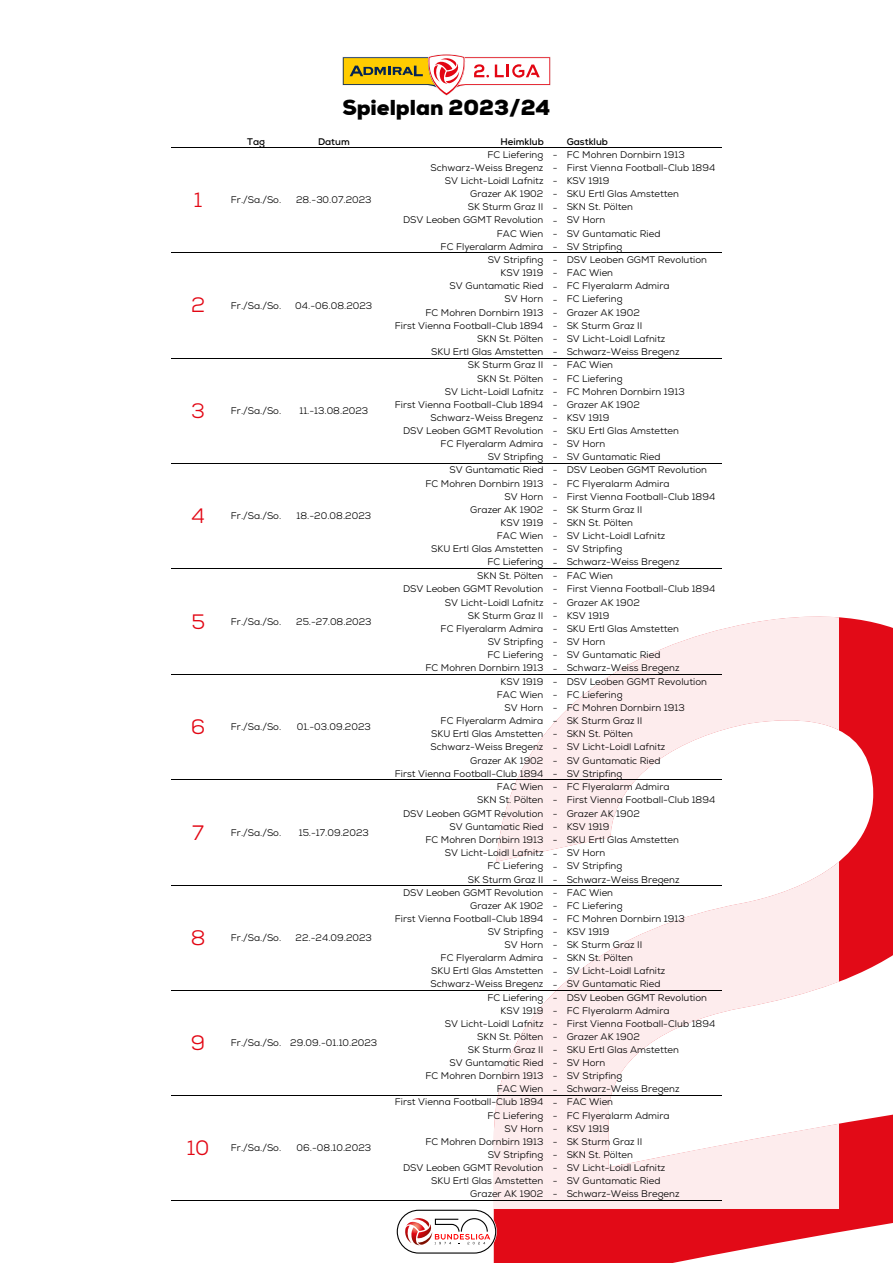
<style>
.page{position:relative;width:893px;height:1263px;background:#fff}
.page>*{position:absolute;margin:0;border:0;box-sizing:border-box;transform-origin:0 0}
.t1{font:900 21px "Nexa";color:#000}
.t2{font:20.85px "Nexa";color:#e20613}
.t3{font:9.6px "Nexa";color:#000}
.t4{font:700 9.6px "Nexa";color:#000}
.s1{font-size:20.85px;color:#e20613}
</style>
<div class="page">
<svg style="left:494px;top:617px;width:399px;height:646px;fill:#e20a17"></svg>
<svg style="left:494px;top:616px;width:345px;height:593px"></svg>
<hr style="left:171px;top:147px;width:551px;height:1px;background:#000">
<hr style="left:171px;top:253px;width:551px;height:1px;background:#000">
<hr style="left:171px;top:358px;width:551px;height:1px;background:#000">
<hr style="left:171px;top:463px;width:551px;height:1px;background:#000">
<hr style="left:171px;top:568px;width:551px;height:1px;background:#000">
<hr style="left:171px;top:674px;width:551px;height:1px;background:#000">
<hr style="left:171px;top:779px;width:551px;height:1px;background:#000">
<hr style="left:171px;top:885px;width:551px;height:1px;background:#000">
<hr style="left:171px;top:990px;width:551px;height:1px;background:#000">
<hr style="left:171px;top:1095px;width:551px;height:1px;background:#000">
<hr style="left:171px;top:1200px;width:551px;height:1px;background:#000">
<svg style="left:396px;top:1209px;width:101px;height:45px"></svg>
<svg style="left:397px;top:1210px;width:99px;height:43px"></svg>
<svg style="left:342px;top:54px;width:209px;height:42px"></svg>
<h1 class="t1" style="left:342px;top:93px;width:210px">Spielplan 2023/24</h1>
<p class="t4" style="left:247px;top:135px;width:19px">Tag</p>
<p class="t4" style="left:318px;top:135px;width:33px">Datum</p>
<p class="t4" style="left:500px;top:135px;width:45px">Heimklub</p>
<p class="t4" style="left:567px;top:135px;width:43px">Gastklub</p>
<p class="t3" style="left:487px;top:148px;width:199px">FC Liefering - FC Mohren Dornbirn 1913</p>
<p class="t3" style="left:431px;top:162px;width:286px">Schwarz-Weiss Bregenz - First Vienna Football-Club 1894</p>
<p class="t3" style="left:445px;top:175px;width:166px">SV Licht-Loidl Lafnitz - KSV 1919</p>
<p class="t3" style="left:470px;top:188px;width:210px">Grazer AK 1902 - SKU Ertl Glas Amstetten</p>
<p class="t3" style="left:468px;top:201px;width:167px">SK Sturm Graz II - SKN St. Pölten</p>
<p class="t3" style="left:403px;top:214px;width:204px">DSV Leoben GGMT Revolution - SV Horn</p>
<p class="t3" style="left:497px;top:227px;width:165px">FAC Wien - SV Guntamatic Ried</p>
<p class="t3" style="left:441px;top:240px;width:183px">FC Flyeralarm Admira - SV Stripfing</p>
<p class="t3" style="left:488px;top:254px;width:221px">SV Stripfing - DSV Leoben GGMT Revolution</p>
<p class="t3" style="left:501px;top:267px;width:114px">KSV 1919 - FAC Wien</p>
<p class="t3" style="left:450px;top:280px;width:221px">SV Guntamatic Ried - FC Flyeralarm Admira</p>
<p class="t3" style="left:505px;top:293px;width:119px">SV Horn - FC Liefering</p>
<p class="t3" style="left:425px;top:306px;width:216px">FC Mohren Dornbirn 1913 - Grazer AK 1902</p>
<p class="t3" style="left:395px;top:319px;width:249px">First Vienna Football-Club 1894 - SK Sturm Graz II</p>
<p class="t3" style="left:477px;top:332px;width:190px">SKN St. Pölten - SV Licht-Loidl Lafnitz</p>
<p class="t3" style="left:431px;top:345px;width:250px">SKU Ertl Glas Amstetten - Schwarz-Weiss Bregenz</p>
<p class="t3" style="left:468px;top:359px;width:147px">SK Sturm Graz II - FAC Wien</p>
<p class="t3" style="left:477px;top:372px;width:147px">SKN St. Pölten - FC Liefering</p>
<p class="t3" style="left:445px;top:385px;width:241px">SV Licht-Loidl Lafnitz - FC Mohren Dornbirn 1913</p>
<p class="t3" style="left:395px;top:398px;width:246px">First Vienna Football-Club 1894 - Grazer AK 1902</p>
<p class="t3" style="left:431px;top:411px;width:180px">Schwarz-Weiss Bregenz - KSV 1919</p>
<p class="t3" style="left:403px;top:424px;width:277px">DSV Leoben GGMT Revolution - SKU Ertl Glas Amstetten</p>
<p class="t3" style="left:441px;top:438px;width:166px">FC Flyeralarm Admira - SV Horn</p>
<p class="t3" style="left:488px;top:451px;width:174px">SV Stripfing - SV Guntamatic Ried</p>
<p class="t3" style="left:450px;top:464px;width:259px">SV Guntamatic Ried - DSV Leoben GGMT Revolution</p>
<p class="t3" style="left:425px;top:477px;width:246px">FC Mohren Dornbirn 1913 - FC Flyeralarm Admira</p>
<p class="t3" style="left:505px;top:490px;width:212px">SV Horn - First Vienna Football-Club 1894</p>
<p class="t3" style="left:470px;top:503px;width:173px">Grazer AK 1902 - SK Sturm Graz II</p>
<p class="t3" style="left:501px;top:517px;width:134px">KSV 1919 - SKN St. Pölten</p>
<p class="t3" style="left:497px;top:530px;width:170px">FAC Wien - SV Licht-Loidl Lafnitz</p>
<p class="t3" style="left:431px;top:543px;width:193px">SKU Ertl Glas Amstetten - SV Stripfing</p>
<p class="t3" style="left:487px;top:556px;width:194px">FC Liefering - Schwarz-Weiss Bregenz</p>
<p class="t3" style="left:477px;top:569px;width:137px">SKN St. Pölten - FAC Wien</p>
<p class="t3" style="left:403px;top:583px;width:314px">DSV Leoben GGMT Revolution - First Vienna Football-Club 1894</p>
<p class="t3" style="left:445px;top:596px;width:196px">SV Licht-Loidl Lafnitz - Grazer AK 1902</p>
<p class="t3" style="left:468px;top:609px;width:143px">SK Sturm Graz II - KSV 1919</p>
<p class="t3" style="left:441px;top:623px;width:240px">FC Flyeralarm Admira - SKU Ertl Glas Amstetten</p>
<p class="t3" style="left:488px;top:636px;width:119px">SV Stripfing - SV Horn</p>
<p class="t3" style="left:487px;top:649px;width:174px">FC Liefering - SV Guntamatic Ried</p>
<p class="t3" style="left:425px;top:662px;width:256px">FC Mohren Dornbirn 1913 - Schwarz-Weiss Bregenz</p>
<p class="t3" style="left:501px;top:675px;width:208px">KSV 1919 - DSV Leoben GGMT Revolution</p>
<p class="t3" style="left:497px;top:688px;width:127px">FAC Wien - FC Liefering</p>
<p class="t3" style="left:505px;top:702px;width:182px">SV Horn - FC Mohren Dornbirn 1913</p>
<p class="t3" style="left:441px;top:715px;width:203px">FC Flyeralarm Admira - SK Sturm Graz II</p>
<p class="t3" style="left:431px;top:728px;width:203px">SKU Ertl Glas Amstetten - SKN St. Pölten</p>
<p class="t3" style="left:431px;top:741px;width:236px">Schwarz-Weiss Bregenz - SV Licht-Loidl Lafnitz</p>
<p class="t3" style="left:470px;top:754px;width:192px">Grazer AK 1902 - SV Guntamatic Ried</p>
<p class="t3" style="left:395px;top:767px;width:229px">First Vienna Football-Club 1894 - SV Stripfing</p>
<p class="t3" style="left:497px;top:780px;width:174px">FAC Wien - FC Flyeralarm Admira</p>
<p class="t3" style="left:477px;top:794px;width:240px">SKN St. Pölten - First Vienna Football-Club 1894</p>
<p class="t3" style="left:403px;top:807px;width:238px">DSV Leoben GGMT Revolution - Grazer AK 1902</p>
<p class="t3" style="left:450px;top:821px;width:161px">SV Guntamatic Ried - KSV 1919</p>
<p class="t3" style="left:425px;top:834px;width:255px">FC Mohren Dornbirn 1913 - SKU Ertl Glas Amstetten</p>
<p class="t3" style="left:445px;top:847px;width:162px">SV Licht-Loidl Lafnitz - SV Horn</p>
<p class="t3" style="left:487px;top:860px;width:136px">FC Liefering - SV Stripfing</p>
<p class="t3" style="left:468px;top:873px;width:213px">SK Sturm Graz II - Schwarz-Weiss Bregenz</p>
<p class="t3" style="left:403px;top:886px;width:212px">DSV Leoben GGMT Revolution - FAC Wien</p>
<p class="t3" style="left:470px;top:899px;width:154px">Grazer AK 1902 - FC Liefering</p>
<p class="t3" style="left:395px;top:912px;width:291px">First Vienna Football-Club 1894 - FC Mohren Dornbirn 1913</p>
<p class="t3" style="left:488px;top:925px;width:123px">SV Stripfing - KSV 1919</p>
<p class="t3" style="left:505px;top:939px;width:139px">SV Horn - SK Sturm Graz II</p>
<p class="t3" style="left:441px;top:952px;width:194px">FC Flyeralarm Admira - SKN St. Pölten</p>
<p class="t3" style="left:431px;top:965px;width:236px">SKU Ertl Glas Amstetten - SV Licht-Loidl Lafnitz</p>
<p class="t3" style="left:431px;top:978px;width:231px">Schwarz-Weiss Bregenz - SV Guntamatic Ried</p>
<p class="t3" style="left:487px;top:991px;width:221px">FC Liefering - DSV Leoben GGMT Revolution</p>
<p class="t3" style="left:501px;top:1004px;width:170px">KSV 1919 - FC Flyeralarm Admira</p>
<p class="t3" style="left:445px;top:1017px;width:272px">SV Licht-Loidl Lafnitz - First Vienna Football-Club 1894</p>
<p class="t3" style="left:477px;top:1030px;width:164px">SKN St. Pölten - Grazer AK 1902</p>
<p class="t3" style="left:468px;top:1043px;width:213px">SK Sturm Graz II - SKU Ertl Glas Amstetten</p>
<p class="t3" style="left:450px;top:1057px;width:157px">SV Guntamatic Ried - SV Horn</p>
<p class="t3" style="left:425px;top:1070px;width:198px">FC Mohren Dornbirn 1913 - SV Stripfing</p>
<p class="t3" style="left:497px;top:1083px;width:184px">FAC Wien - Schwarz-Weiss Bregenz</p>
<p class="t3" style="left:395px;top:1096px;width:220px">First Vienna Football-Club 1894 - FAC Wien</p>
<p class="t3" style="left:487px;top:1109px;width:184px">FC Liefering - FC Flyeralarm Admira</p>
<p class="t3" style="left:505px;top:1122px;width:106px">SV Horn - KSV 1919</p>
<p class="t3" style="left:425px;top:1135px;width:218px">FC Mohren Dornbirn 1913 - SK Sturm Graz II</p>
<p class="t3" style="left:488px;top:1148px;width:147px">SV Stripfing - SKN St. Pölten</p>
<p class="t3" style="left:403px;top:1161px;width:264px">DSV Leoben GGMT Revolution - SV Licht-Loidl Lafnitz</p>
<p class="t3" style="left:431px;top:1175px;width:231px">SKU Ertl Glas Amstetten - SV Guntamatic Ried</p>
<p class="t3" style="left:470px;top:1188px;width:211px">Grazer AK 1902 - Schwarz-Weiss Bregenz</p>
<h2 class="t2" style="left:194px;top:187px;width:10px">1</h2>
<p class="t3" style="left:231px;top:194px;width:52px">Fr./Sa./So.</p>
<p class="t3" style="left:296px;top:194px;width:77px">28.-30.07.2023</p>
<p class="t3" style="left:191px;top:299px;width:92px"><span class="s1">2</span> Fr./Sa./So.</p>
<p class="t3" style="left:295px;top:299px;width:79px">04.-06.08.2023</p>
<p class="t3" style="left:191px;top:404px;width:92px"><span class="s1">3</span> Fr./Sa./So.</p>
<p class="t3" style="left:300px;top:404px;width:70px">11.-13.08.2023</p>
<p class="t3" style="left:191px;top:510px;width:91px"><span class="s1">4</span> Fr./Sa./So.</p>
<p class="t3" style="left:297px;top:510px;width:76px">18.-20.08.2023</p>
<p class="t3" style="left:191px;top:615px;width:91px"><span class="s1">5</span> Fr./Sa./So.</p>
<p class="t3" style="left:296px;top:615px;width:77px">25.-27.08.2023</p>
<p class="t3" style="left:191px;top:721px;width:92px"><span class="s1">6</span> Fr./Sa./So.</p>
<p class="t3" style="left:297px;top:721px;width:76px">01.-03.09.2023</p>
<h2 class="t2" style="left:192px;top:819px;width:13px">7</h2>
<p class="t3" style="left:231px;top:826px;width:52px">Fr./Sa./So.</p>
<p class="t3" style="left:299px;top:826px;width:72px">15.-17.09.2023</p>
<p class="t3" style="left:191px;top:932px;width:92px"><span class="s1">8</span> Fr./Sa./So.</p>
<p class="t3" style="left:296px;top:932px;width:78px">22.-24.09.2023</p>
<p class="t3" style="left:191px;top:1037px;width:188px"><span class="s1">9</span> Fr./Sa./So. 29.09.-01.10.2023</p>
<p class="t3" style="left:187px;top:1141px;width:96px"><span class="s1">10</span> Fr./Sa./So.</p>
<p class="t3" style="left:297px;top:1141px;width:76px">06.-08.10.2023</p>
</div>
